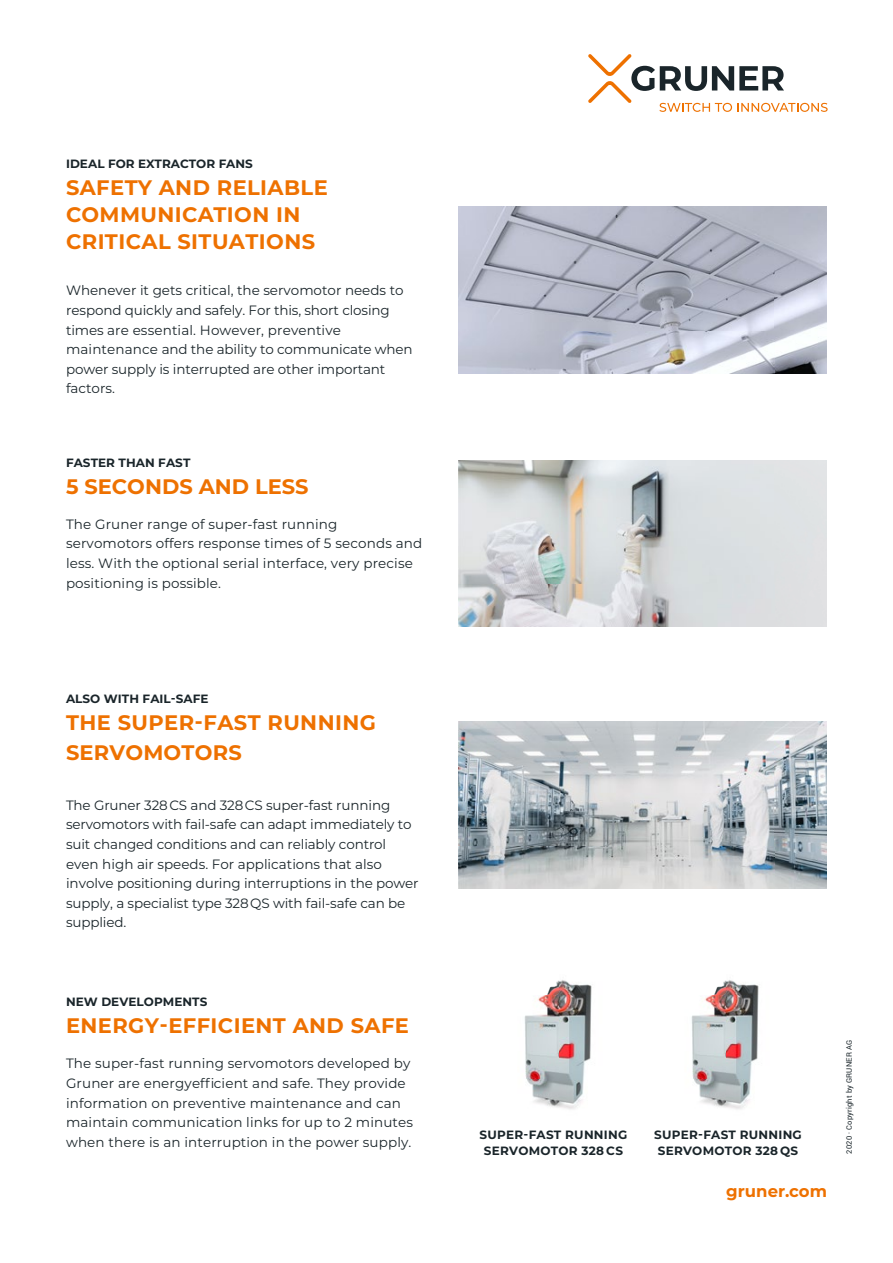
<style>
.page{position:relative;width:893px;height:1263px;background:#fff}
.page>*{position:absolute;margin:0;border:0;box-sizing:border-box;transform-origin:0 0}
.t1{font:700 21px/27px "Montserrat";letter-spacing:.02em;color:#ee7100}
.t2{font:700 21px "Montserrat";color:#ee7100}
.t3{font:700 16.5px "Montserrat";color:#ee7100}
.t4{font:13.5px/19.6px "Montserrat";color:#1a252a}
.t5{font:700 12px/16.4px "Montserrat";letter-spacing:.005em;color:#1a252a;text-align:center}
.t6{font:7.5px "Roboto";letter-spacing:.025em;color:#1a252a}
</style>
<div class="page">
<img style="left:458px;top:722px;width:369px;height:166px">
<img style="left:458px;top:460px;width:369px;height:167px">
<img style="left:458px;top:207px;width:369px;height:166px">
<img style="left:524px;top:980px;width:68px;height:100px">
<img style="left:527px;top:1080px;width:224px;height:29px">
<img style="left:691px;top:980px;width:68px;height:100px">
<img style="left:642px;top:1080px;width:2px;height:29px">
<svg style="left:588px;top:54px;width:240px;height:58px"></svg>
<p class="t5" style="left:66px;top:155px;width:188px">IDEAL FOR EXTRACTOR FANS</p>
<h1 class="t1" style="left:66px;top:173px;width:263px">SAFETY AND RELIABLE<br>COMMUNICATION IN<br>CRITICAL SITUATIONS</h1>
<p class="t4" style="left:66px;top:280px;width:348px">Whenever it gets critical, the servomotor needs to respond quickly and safely. For this, short closing times are essential. However, preventive maintenance and the ability to communicate when power supply is interrupted are other important factors.</p>
<p class="t5" style="left:66px;top:454px;width:126px">FASTER THAN FAST</p>
<h1 class="t2" style="left:66px;top:471px;width:244px">5 SECONDS AND LESS</h1>
<p class="t4" style="left:66px;top:515px;width:358px;line-height:18.8px">The Gruner range of super-fast running servomotors offers response times of 5 seconds and</p>
<p class="t4" style="left:66px;top:553px;width:348px">less. With the optional serial interface, very precise positioning is possible.</p>
<p class="t5" style="left:66px;top:690px;width:144px">ALSO WITH FAIL-SAFE</p>
<h1 class="t1" style="left:66px;top:706px;width:311px;line-height:30.5px">THE SUPER-FAST RUNNING<br>SERVOMOTORS</h1>
<p class="t4" style="left:66px;top:796px;width:347px;line-height:18.8px">The Gruner 328 CS and 328 CS super-fast running servomotors with fail-safe can adapt immediately to</p>
<p class="t4" style="left:66px;top:834px;width:354px">suit changed conditions and can reliably control even high air speeds. For applications that also involve positioning during interruptions in the power supply, a specialist type 328 QS with fail-safe can be supplied.</p>
<p class="t5" style="left:66px;top:993px;width:143px">NEW DEVELOPMENTS</p>
<h1 class="t1" style="left:66px;top:1011px;width:344px">ENERGY-EFFICIENT AND SAFE</h1>
<p class="t4" style="left:66px;top:1053px;width:349px">The super-fast running servomotors developed by Gruner are energyefficient and safe. They provide information on preventive maintenance and can maintain communication links for up to 2 minutes when there is an interruption in the power supply.</p>
<p class="t5" style="left:480px;top:1126px;width:149px">SUPER-FAST RUNNING<br>SERVOMOTOR 328 CS</p>
<p class="t5" style="left:654px;top:1126px;width:149px">SUPER-FAST RUNNING<br>SERVOMOTOR 328 QS</p>
<p class="t3" style="left:726px;top:1179px;width:102px">gruner.com</p>
<p class="t6" style="left:844px;top:1154px;width:115px;rotate:-90deg">2020 · Copyright by GRUNER AG</p>
</div>
